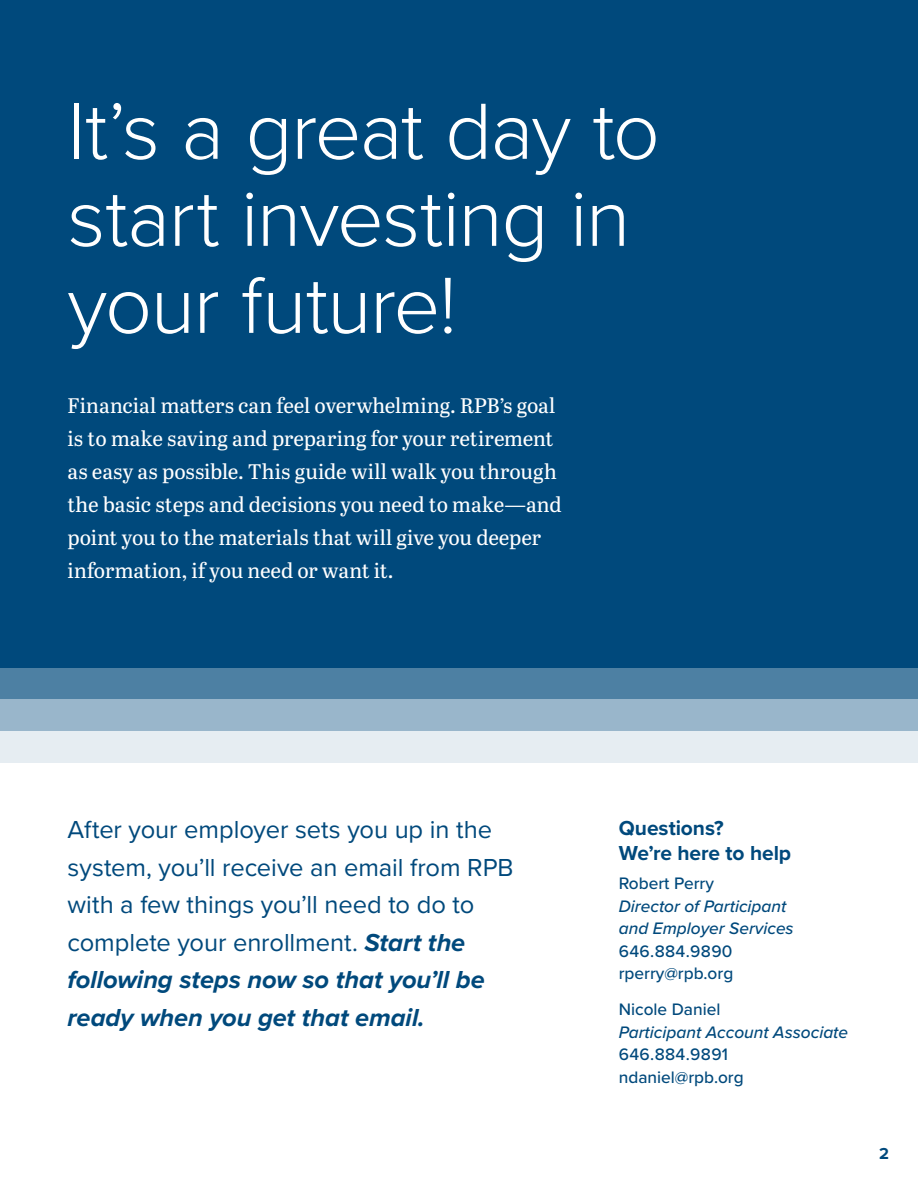
<style>
.page{position:relative;width:918px;height:1188px;background:#fff}
.page>*{position:absolute;margin:0;border:0;box-sizing:border-box;transform-origin:0 0}
.t1{font:300 82.5px/87px "Proxima Nova";letter-spacing:-.02em;color:#fff}
.t2{font:25.5px/37.5px "Proxima Nova";letter-spacing:-.005em;color:#00497c}
.t3{font:21px/33px "Abril Text";color:#fff}
.t4{font:700 21px/25.2px "Proxima Nova";letter-spacing:-.005em;color:#00497c}
.t5{font:500 17.25px/22.5px "Proxima Nova";color:#00497c}
.t6{font:italic 500 17.25px/22.5px "Proxima Nova";color:#00497c}
.t7{font:700 16.5px "Proxima Nova";color:#00497c}
.s1{font-weight:700;font-style:italic}
</style>
<div class="page">
<div style="left:0;top:0;width:918px;height:668px;background:#00497c"></div>
<div style="left:0;top:668px;width:918px;height:31px;background:#4d80a3"></div>
<div style="left:0;top:699px;width:918px;height:32px;background:#99b6cb"></div>
<div style="left:0;top:731px;width:918px;height:31px;background:#e6edf2"></div>
<h1 class="t1" style="left:68px;top:83px;width:594px">It’s a great day to start investing in your future!</h1>
<p class="t3" style="left:68px;top:388px;width:496px">Financial matters can feel overwhelming. RPB’s goal is to make saving and preparing for your retirement as easy as possible. This guide will walk you through the basic steps and decisions you need to make—and point you to the materials that will give you deeper information, if you need or want it.</p>
<p class="t2" style="left:68px;top:810px;width:448px">After your employer sets you up in the system, you’ll receive an email from RPB with a few things you’ll need to do to complete your enrollment. <span class="s1">Start the following steps now so that you’ll be ready when you get that email.</span></p>
<p class="t4" style="left:619px;top:815px;width:174px">Questions?<br>We’re here to help</p>
<p class="t5" style="left:619px;top:871px;width:97px">Robert Perry</p>
<p class="t6" style="left:619px;top:894px;width:176px">Director of Participant and Employer Services</p>
<p class="t5" style="left:619px;top:939px;width:116px">646.884.9890 rperry@rpb.org</p>
<p class="t5" style="left:619px;top:997px;width:103px">Nicole Daniel</p>
<p class="t6" style="left:619px;top:1020px;width:231px">Participant Account Associate</p>
<p class="t5" style="left:619px;top:1042px;width:126px">646.884.9891 ndaniel@rpb.org</p>
<p class="t7" style="left:879px;top:1141px;width:11px">2</p>
</div>
